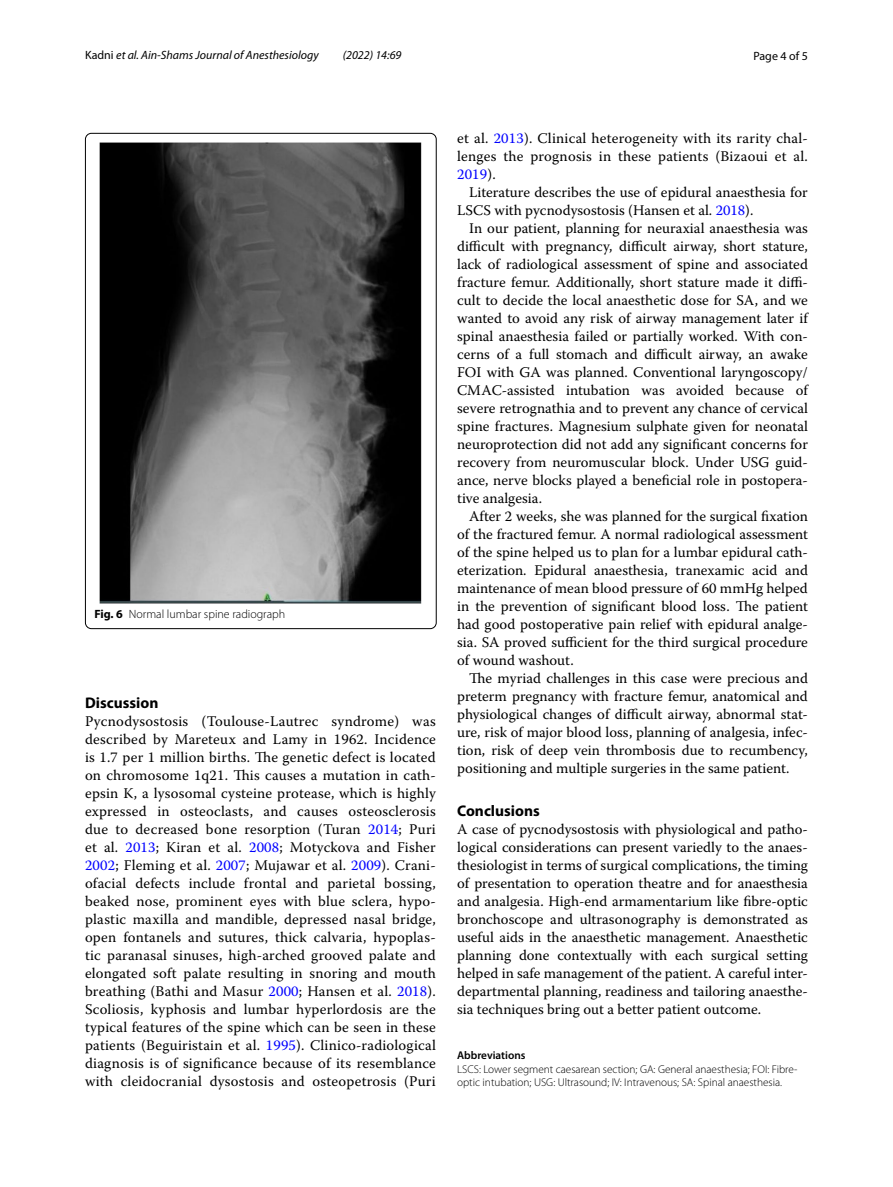
<style>
.page{position:relative;width:893px;height:1187px;background:#fff}
.page>*{position:absolute;margin:0;border:0;box-sizing:border-box;transform-origin:0 0}
.t1{font:700 15.45px "Myriad Pro";color:#000}
.t2{font:14.7px/18px "Warnock Pro";color:#000;text-align:justify}
.t3{font:italic 12px "Myriad Pro";color:#000}
.t4{font:300 12px "Myriad Pro";color:#000}
.t5{font:12px "Myriad Pro";color:#000}
.t6{font:300 11.25px/13.5px "Myriad Pro";color:#000}
.t7{font:600 11.25px "Myriad Pro";color:#000}
.s1{font-style:normal}
.s2{font-weight:700}
.s3{color:#00f}
</style>
<div class="page">
<img style="left:100px;top:142px;width:322px;height:461px">
<p class="t3" style="left:85px;top:48px;width:235px"><span class="s1">Kadni</span> et al. Ain-Shams Journal of Anesthesiology</p>
<p class="t3" style="left:343px;top:48px;width:60px">(2022) 14:69</p>
<p class="t5" style="left:753px;top:48px;width:56px">Page 4 of 5</p>
<p class="t4" style="left:94px;top:607px;width:192px"><span class="s2">Fig. 6</span> Normal lumbar spine radiograph</p>
<p class="t1" style="left:85px;top:693px;width:75px">Discussion</p>
<p class="t2" style="left:85px;top:712px;width:352px">Pycnodysostosis (Toulouse-Lautrec syndrome) was described by Mareteux and Lamy in 1962. Incidence is 1.7 per 1 million births. The genetic defect is located on chromosome 1q21. This causes a mutation in cath&shy;epsin K, a lysosomal cysteine protease, which is highly expressed in osteoclasts, and causes osteosclerosis due to decreased bone resorption (Turan <span class="s3">2014</span>; Puri et al. <span class="s3">2013</span>; Kiran et al. <span class="s3">2008</span>; Motyckova and Fisher <span class="s3">2002</span>; Fleming et al. <span class="s3">2007</span>; Mujawar et al. <span class="s3">2009</span>). Crani&shy;ofacial defects include frontal and parietal bossing, beaked nose, prominent eyes with blue sclera, hypo&shy;plastic maxilla and mandible, depressed nasal bridge, open fontanels and sutures, thick calvaria, hypoplas&shy;tic paranasal sinuses, high-arched grooved palate and elongated soft palate resulting in snoring and mouth breathing (Bathi and Masur <span class="s3">2000</span>; Hansen et al. <span class="s3">2018</span>).<br>Scoliosis, kyphosis and lumbar hyperlordosis are the typical features of the spine which can be seen in these patients (Beguiristain et al. <span class="s3">1995</span>). Clinico-radiological diagnosis is of significance because of its resemblance with cleidocranial dysostosis and osteopetrosis (Puri</p>
<p class="t2" style="left:457px;top:128px;width:352px">et al. <span class="s3">2013</span>). Clinical heterogeneity with its rarity chal&shy;lenges the prognosis in these patients (Bizaoui et al.<br><span class="s3">2019</span>).</p>
<p class="t2" style="left:457px;top:182px;width:352px;text-indent:12px">Literature describes the use of epidural anaesthesia for<br>LSCS with pycnodysostosis (Hansen et al. <span class="s3">2018</span>).</p>
<p class="t2" style="left:457px;top:218px;width:352px;text-indent:12px">In our patient, planning for neuraxial anaesthesia was difficult with pregnancy, difficult airway, short stature, lack of radiological assessment of spine and associated fracture femur. Additionally, short stature made it diffi&shy;cult to decide the local anaesthetic dose for SA, and we wanted to avoid any risk of airway management later if spinal anaesthesia failed or partially worked. With con&shy;cerns of a full stomach and difficult airway, an awake FOI with GA was planned. Conventional laryngoscopy/ CMAC-assisted intubation was avoided because of severe retrognathia and to prevent any chance of cervical spine fractures. Magnesium sulphate given for neonatal neuroprotection did not add any significant concerns for recovery from neuromuscular block. Under USG guid&shy;ance, nerve blocks played a beneficial role in postopera&shy;tive analgesia.</p>
<p class="t2" style="left:457px;top:506px;width:352px;text-indent:12px">After 2 weeks, she was planned for the surgical fixation of the fractured femur. A normal radiological assessment of the spine helped us to plan for a lumbar epidural cath&shy;eterization. Epidural anaesthesia, tranexamic acid and maintenance of mean blood pressure of 60 mmHg helped in the prevention of significant blood loss. The patient had good postoperative pain relief with epidural analge&shy;sia. SA proved sufficient for the third surgical procedure of wound washout.</p>
<p class="t2" style="left:457px;top:668px;width:352px;text-indent:12px">The myriad challenges in this case were precious and preterm pregnancy with fracture femur, anatomical and physiological changes of difficult airway, abnormal stat&shy;ure, risk of major blood loss, planning of analgesia, infec&shy;tion, risk of deep vein thrombosis due to recumbency, positioning and multiple surgeries in the same patient.</p>
<p class="t1" style="left:457px;top:800px;width:84px">Conclusions</p>
<p class="t2" style="left:457px;top:820px;width:352px">A case of pycnodysostosis with physiological and patho&shy;logical considerations can present variedly to the anaes&shy;thesiologist in terms of surgical complications, the timing of presentation to operation theatre and for anaesthesia and analgesia. High-end armamentarium like fibre-optic bronchoscope and ultrasonography is demonstrated as useful aids in the anaesthetic management. Anaesthetic planning done contextually with each surgical setting helped in safe management of the patient. A careful inter&shy;departmental planning, readiness and tailoring anaesthe&shy;sia techniques bring out a better patient outcome.</p>
<p class="t7" style="left:457px;top:1048px;width:70px">Abbreviations</p>
<p class="t6" style="left:457px;top:1062px;width:342px">LSCS: Lower segment caesarean section; GA: General anaesthesia; FOI: Fibre&shy;optic intubation; USG: Ultrasound; IV: Intravenous; SA: Spinal anaesthesia.</p>
</div>
